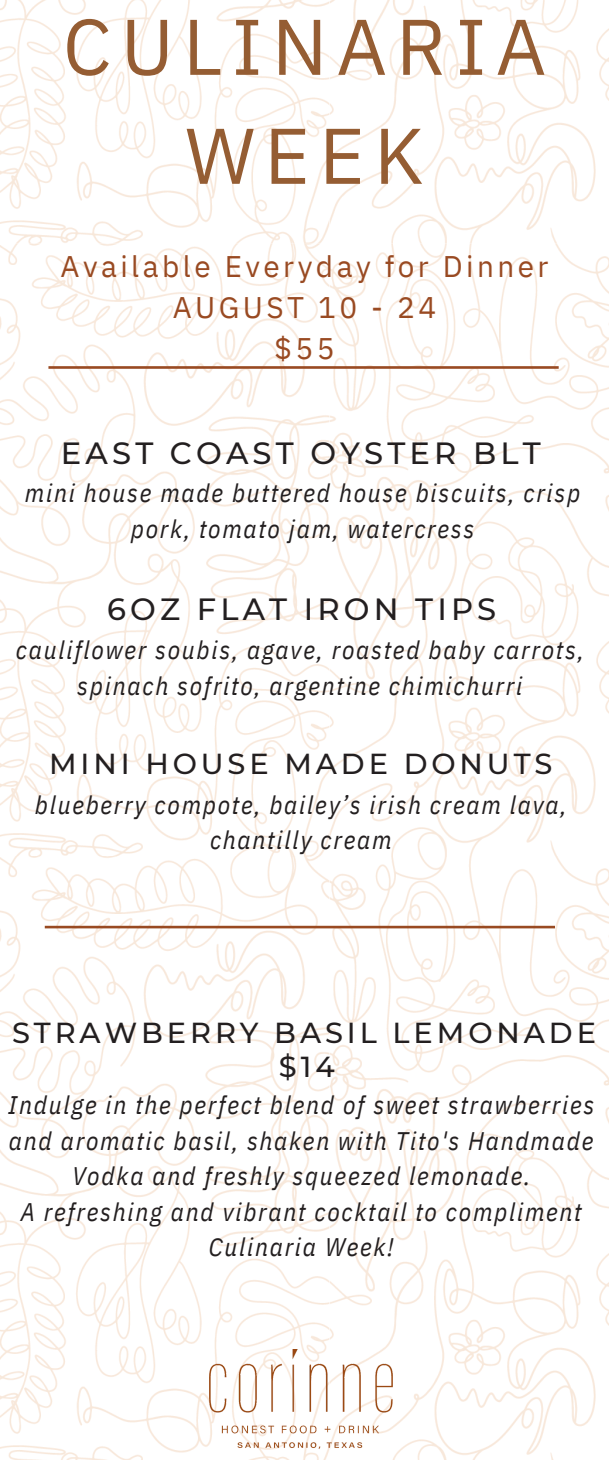
<style>
.page{position:relative;width:609px;height:1460px;background:#fff}
.page>*{position:absolute;margin:0;border:0;box-sizing:border-box;transform-origin:0 0}
.t1{font:78.75px/108.9px "IBM Plex Sans";letter-spacing:.115em;color:#955d33;text-align:center}
.t2{font:500 30.62px "Montserrat";letter-spacing:.135em;color:#231f20}
.t3{font:29.75px/40.6px "IBM Plex Sans";letter-spacing:.115em;color:#994a22;text-align:center}
.t4{font:500 28.88px "Montserrat";letter-spacing:.135em;color:#231f20}
.t5{font:italic 25.38px/35.4px "IBM Plex Sans Cond";letter-spacing:.07em;color:#231f20;text-align:center}
</style>
<div class="page">
<img style="left:0;top:0;width:609px;height:1459px">
<hr style="left:48px;top:366px;width:511px;height:3px;background:#994a22">
<img style="left:210px;top:1349px;width:182px;height:99px">
<hr style="left:45px;top:925px;width:510px;height:3px;background:#994a22">
<p class="t1" style="left:63px;top:-9px;width:485px">CULINARIA<br>WEEK</p>
<h2 class="t3" style="left:61px;top:246px;width:489px">Available Everyday for Dinner<br>AUGUST 10 - 24<br>$55</h2>
<p class="t2" style="left:61px;top:435px;width:481px">EAST COAST OYSTER BLT</p>
<h1 class="t5" style="left:25px;top:475px;width:557px">mini house made buttered house biscuits, crisp pork, tomato jam, watercress</h1>
<h4 class="t2" style="left:107px;top:590px;width:391px">6OZ FLAT IRON TIPS</h4>
<h2 class="t5" style="left:16px;top:632px;width:570px">cauliflower soubis, agave, roasted baby carrots,</h2>
<p class="t5" style="left:77px;top:667px;width:447px">spinach sofrito, argentine chimichurri</p>
<h2 class="t4" style="left:49px;top:746px;width:505px">MINI HOUSE MADE DONUTS</h2>
<p class="t5" style="left:35px;top:787px;width:533px">blueberry compote, bailey’s irish cream lava,</p>
<p class="t5" style="left:210px;top:822px;width:183px">chantilly cream</p>
<h2 class="t4" style="left:12px;top:1014px;width:585px">STRAWBERRY BASIL LEMONADE</h2>
<p class="t4" style="left:279px;top:1049px;width:57px">$14</p>
<h3 class="t5" style="left:8px;top:1087px;width:588px">Indulge in the perfect blend of sweet strawberries and aromatic basil, shaken with Tito's Handmade<br>Vodka and freshly squeezed lemonade.</h3>
<p class="t5" style="left:21px;top:1193px;width:562px">A refreshing and vibrant cocktail to compliment<br>Culinaria Week!</p>
</div>
